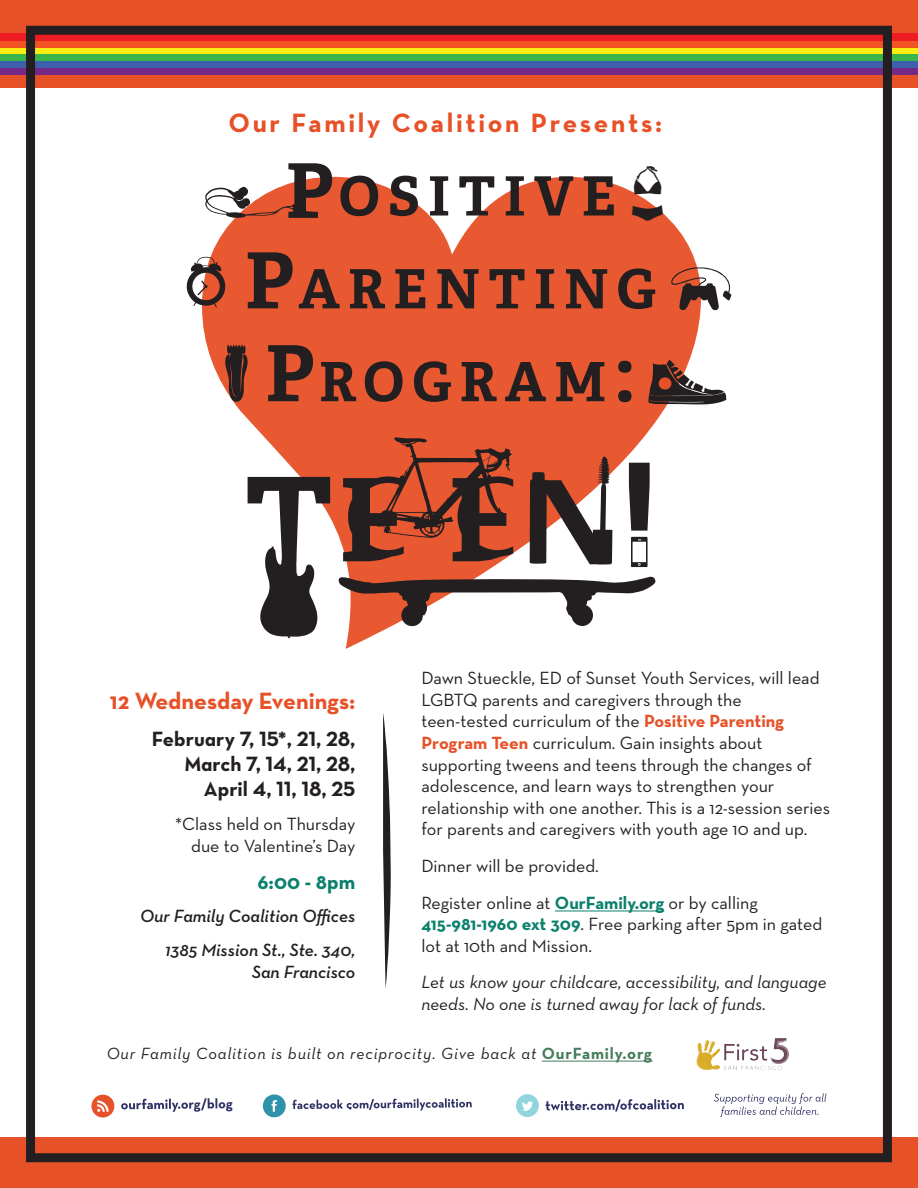
<style>
.page{position:relative;width:918px;height:1188px;background:#fff}
.page>*{position:absolute;margin:0;border:0;box-sizing:border-box;transform-origin:0 0}
.t1{font:700 27px "Neutra Text";letter-spacing:.1em;color:#e75127}
.t2{font:700 24px "Neutra Text";color:#e75127}
.t3{font:21px/25.2px "Neutra Text Bold Alt";color:#231f20;text-align:right}
.t4{font:700 21px "Neutra Text";color:#0b806c}
.t5{font:18px/21.6px "Neutra Text";color:#231f20}
.t6{font:italic 18px/21.6px "Neutra Text";color:#231f20}
.t7{font:italic 600 18px/33.6px "Neutra Text";color:#231f20;text-align:right}
.t8{font:italic 16.5px "Neutra Text";letter-spacing:.05em;color:#231f20}
.s1{font-weight:700;color:#e75127}
.s2{font-weight:700;color:#0b806c}
.s3{font-weight:700;font-style:normal;color:#457d5a}
</style>
<div class="page">
<div style="left:0;top:0;width:918px;height:88px;background:#e75127"></div>
<div style="left:0;top:1137px;width:918px;height:51px;background:#e75127"></div>
<div style="left:0;top:68px;width:918px;height:7px;background:#732985"></div>
<div style="left:0;top:61px;width:918px;height:7px;background:#3e5fab"></div>
<div style="left:0;top:54px;width:918px;height:7px;background:#3ab54a"></div>
<div style="left:0;top:47px;width:918px;height:7px;background:#f9ed14"></div>
<div style="left:0;top:40px;width:918px;height:7px;background:#f15422"></div>
<div style="left:0;top:33px;width:918px;height:7px;background:#ee1d23"></div>
<div style="left:26px;top:26px;width:866px;height:1136px;border:9px solid #231f20"></div>
<svg style="left:383px;top:713px;width:8px;height:275px"></svg>
<hr style="left:555px;top:911px;width:109px;height:1px;background:#0b806c">
<svg style="left:202px;top:177px;width:499px;height:472px;fill:#e85932"></svg>
<svg style="left:343px;top:437px;width:170px;height:124px"></svg>
<svg style="left:339px;top:577px;width:317px;height:49px"></svg>
<svg style="left:248px;top:477px;width:82px;height:161px"></svg>
<svg style="left:530px;top:456px;width:82px;height:108px"></svg>
<svg style="left:631px;top:537px;width:17px;height:30px"></svg>
<svg style="left:629px;top:463px;width:21px;height:68px"></svg>
<svg style="left:340px;top:176px;width:38px;height:40px"></svg>
<svg style="left:390px;top:176px;width:28px;height:40px"></svg>
<svg style="left:430px;top:176px;width:18px;height:40px"></svg>
<svg style="left:459px;top:176px;width:35px;height:40px"></svg>
<svg style="left:506px;top:176px;width:18px;height:40px"></svg>
<svg style="left:534px;top:176px;width:39px;height:40px"></svg>
<svg style="left:584px;top:176px;width:30px;height:40px"></svg>
<svg style="left:248px;top:252px;width:45px;height:56px"></svg>
<svg style="left:299px;top:269px;width:41px;height:39px"></svg>
<svg style="left:350px;top:269px;width:35px;height:39px"></svg>
<svg style="left:395px;top:269px;width:30px;height:39px"></svg>
<svg style="left:437px;top:269px;width:42px;height:39px"></svg>
<svg style="left:490px;top:269px;width:34px;height:39px"></svg>
<svg style="left:536px;top:269px;width:18px;height:39px"></svg>
<svg style="left:566px;top:269px;width:41px;height:39px"></svg>
<svg style="left:618px;top:268px;width:37px;height:41px"></svg>
<svg style="left:268px;top:345px;width:45px;height:56px"></svg>
<svg style="left:321px;top:362px;width:35px;height:39px"></svg>
<svg style="left:365px;top:361px;width:38px;height:41px"></svg>
<svg style="left:414px;top:361px;width:37px;height:41px"></svg>
<svg style="left:462px;top:362px;width:35px;height:39px"></svg>
<svg style="left:505px;top:362px;width:41px;height:39px"></svg>
<svg style="left:556px;top:362px;width:48px;height:39px"></svg>
<svg style="left:618px;top:361px;width:13px;height:41px"></svg>
<svg style="left:205px;top:163px;width:127px;height:55px"></svg>
<svg style="left:187px;top:257px;width:38px;height:50px"></svg>
<svg style="left:225px;top:345px;width:23px;height:57px"></svg>
<svg style="left:671px;top:267px;width:60px;height:43px"></svg>
<svg style="left:649px;top:360px;width:77px;height:44px"></svg>
<div style="left:91px;top:1095px;width:23px;height:23px;background:#e75127;border-radius:50%"></div>
<svg style="left:97px;top:1100px;width:12px;height:12px"></svg>
<svg style="left:121px;top:1098px;width:111px;height:14px"></svg>
<div style="left:263px;top:1094px;width:23px;height:23px;background:#2e92aa;border-radius:50%"></div>
<svg style="left:272px;top:1100px;width:5px;height:12px"></svg>
<svg style="left:292px;top:1098px;width:180px;height:13px"></svg>
<div style="left:516px;top:1094px;width:23px;height:23px;background:#90d5dd;border-radius:50%"></div>
<svg style="left:522px;top:1101px;width:11px;height:10px"></svg>
<svg style="left:546px;top:1099px;width:138px;height:13px"></svg>
<svg style="left:714px;top:1093px;width:113px;height:24px"></svg>
<hr style="left:542px;top:1061px;width:111px;height:1px;background:#457d5a">
<img style="left:696px;top:1038px;width:93px;height:33px">
<svg style="left:632px;top:177px;width:31px;height:43px"></svg>
<h1 class="t1" style="left:228px;top:106px;width:435px">Our Family Coalition Presents:</h1>
<p class="t5" style="left:421px;top:667px;width:410px">Dawn Stueckle, ED of Sunset Youth Services, will lead LGBTQ parents and caregivers through the teen-tested curriculum of the <span class="s1">Positive Parenting Program Teen</span> curriculum. Gain insights about supporting tweens and teens through the changes of adolescence, and learn ways to strengthen your relationship with one another. This is a 12-session series for parents and caregivers with youth age 10 and up.</p>
<p class="t5" style="left:421px;top:847px;width:338px;line-height:36.6px">Dinner will be provided.<br>Register online at <span class="s2">OurFamily.org</span> or by calling</p>
<p class="t5" style="left:421px;top:913px;width:403px"><span class="s2">415-981-1960 ext 309</span>. Free parking after 5pm in gated lot at 10th and Mission.</p>
<p class="t6" style="left:421px;top:971px;width:407px">Let us know your childcare, accessibility, and language needs. No one is turned away for lack of funds.</p>
<p class="t8" style="left:107px;top:1043px;width:547px">Our Family Coalition is built on reciprocity. Give back at <span class="s3">OurFamily.org</span></p>
<h2 class="t2" style="left:110px;top:686px;width:247px">12 Wednesday Evenings:</h2>
<p class="t3" style="left:152px;top:726px;width:205px">February 7, 15*, 21, 28,<br>March 7, 14, 21, 28,<br>April 4, 11, 18, 25</p>
<p class="t5" style="left:175px;top:813px;width:182px;text-align:right">*Class held on Thursday due to Valentine’s Day</p>
<p class="t4" style="left:257px;top:869px;width:99px">6:00 - 8pm</p>
<p class="t7" style="left:140px;top:899px;width:217px">Our Family Coalition Offices<br>1385 Mission St., Ste. 340,</p>
<p class="t7" style="left:252px;top:954px;width:105px">San Francisco</p>
</div>
